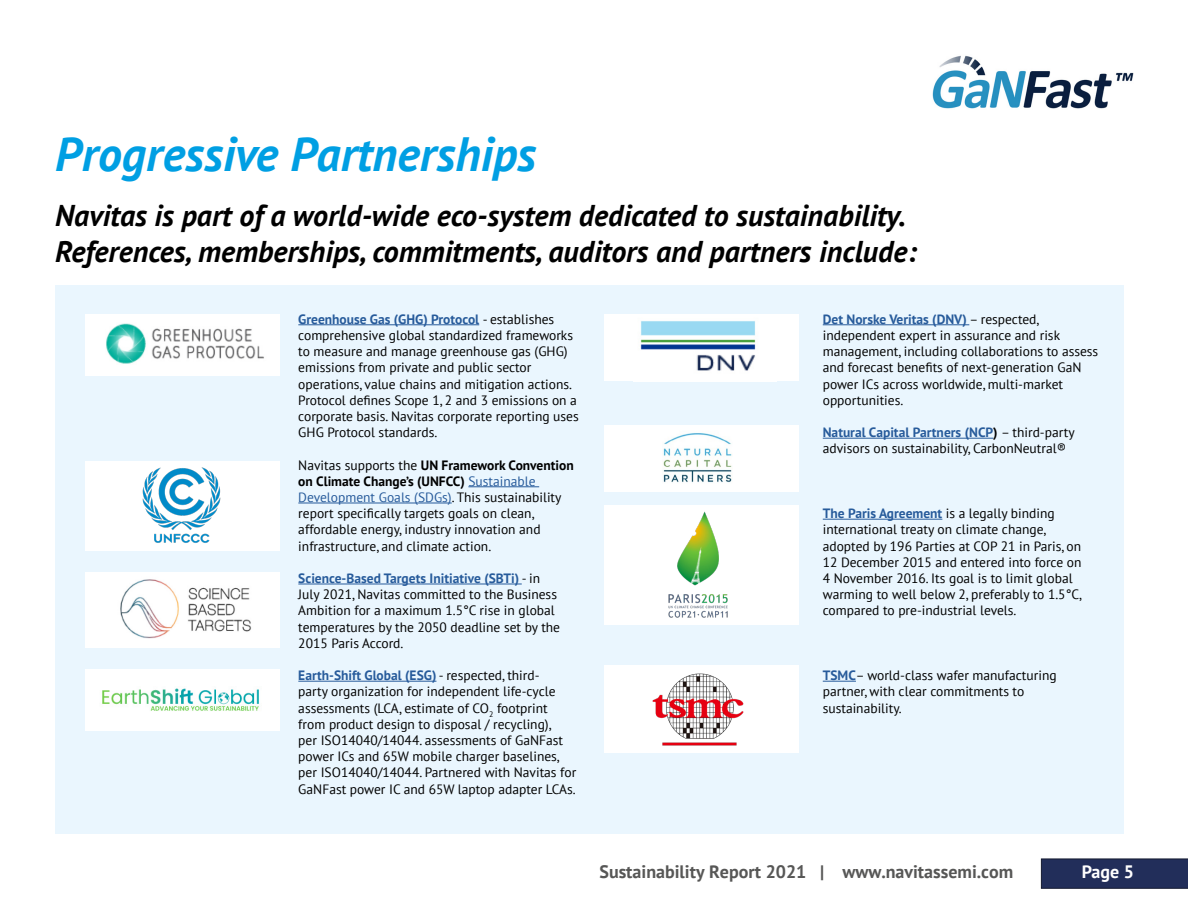
<style>
.page{position:relative;width:1188px;height:918px;background:#fff}
.page>*{position:absolute;margin:0;border:0;box-sizing:border-box;transform-origin:0 0}
.t1{font:italic 700 48px "PT Sans";color:#009fe3}
.t2{font:italic 700 30px/36px "PT Sans";color:#000}
.t3{font:700 18px "PT Sans";color:#575756}
.t4{font:700 18px "PT Sans";color:#fff}
.t5{font:13.5px/16.2px "PT Sans";color:#000}
.s1{font-weight:700;color:#275b9b}
.s2{font-weight:700}
.s3{color:#275b9b}
</style>
<div class="page">
<svg style="left:1041px;top:859px;width:147px;height:30px;background:#222d58"></svg>
<img style="left:932px;top:55px;width:202px;height:54px">
<div style="left:55px;top:285px;width:1068px;height:548px;background:#eaf6fe"></div>
<div style="left:85px;top:314px;width:195px;height:62px;background:#fff"></div>
<div style="left:604px;top:314px;width:194px;height:67px;background:#fff"></div>
<div style="left:604px;top:426px;width:194px;height:66px;background:#fff"></div>
<div style="left:604px;top:665px;width:194px;height:88px;background:#fff"></div>
<img style="left:106px;top:323px;width:158px;height:41px">
<div style="left:85px;top:572px;width:195px;height:75px;background:#fff"></div>
<img style="left:120px;top:579px;width:131px;height:60px">
<div style="left:85px;top:669px;width:195px;height:62px;background:#fff"></div>
<img style="left:102px;top:688px;width:157px;height:23px">
<img style="left:633px;top:321px;width:143px;height:61px">
<img style="left:663px;top:433px;width:69px;height:50px">
<hr style="left:298px;top:324px;width:181px;height:1px;background:#275b9b">
<hr style="left:468px;top:486px;width:71px;height:1px;background:#275b9b">
<hr style="left:298px;top:503px;width:154px;height:1px;background:#275b9b">
<hr style="left:298px;top:584px;width:224px;height:1px;background:#275b9b">
<hr style="left:298px;top:681px;width:138px;height:1px;background:#275b9b">
<hr style="left:823px;top:324px;width:146px;height:1px;background:#275b9b">
<hr style="left:823px;top:438px;width:170px;height:1px;background:#275b9b">
<hr style="left:823px;top:519px;width:119px;height:1px;background:#275b9b">
<hr style="left:823px;top:681px;width:33px;height:1px;background:#275b9b">
<div style="left:85px;top:461px;width:195px;height:89px;background:#fff"></div>
<img style="left:142px;top:467px;width:78px;height:76px">
<div style="left:604px;top:505px;width:194px;height:120px;background:#fff"></div>
<img style="left:668px;top:511px;width:60px;height:106px">
<img style="left:653px;top:674px;width:91px;height:71px">
<h1 class="t1" style="left:55px;top:122px;width:483px">Progressive Partnerships</h1>
<h2 class="t2" style="left:55px;top:197px;width:863px">Navitas is part of a world-wide eco-system dedicated to sustainability.<br>References, memberships, commitments, auditors and partners include:</h2>
<p class="t5" style="left:298px;top:311px;width:282px"><span class="s1">Greenhouse Gas (GHG) Protocol</span> - establishes comprehensive global standardized frameworks to measure and manage greenhouse gas (GHG) emissions from private and public sector operations, value chains and mitigation actions.<br>Protocol defines Scope 1, 2 and 3 emissions on a corporate basis. Navitas corporate reporting uses GHG Protocol standards.</p>
<p class="t5" style="left:298px;top:456px;width:277px">Navitas supports the <span class="s2">UN Framework Convention on Climate Change’s (UNFCC)</span> <span class="s3">Sustainable Development Goals (SDGs)</span>. This sustainability report specifically targets goals on clean, affordable energy, industry innovation and infrastructure, and climate action.</p>
<p class="t5" style="left:298px;top:570px;width:263px"><span class="s1">Science-Based Targets Initiative (SBTi)</span> - in July 2021, Navitas committed to the Business Ambition for a maximum 1.5°C rise in global temperatures by the 2050 deadline set by the 2015 Paris Accord.</p>
<p class="t5" style="left:298px;top:667px;width:279px"><span class="s1">Earth-Shift Global (ESG)</span> - respected, third-<br>party organization for independent life-cycle assessments (LCA, estimate of CO<sub>2</sub> footprint from product design to disposal / recycling),<br>per ISO14040/14044. assessments of GaNFast power ICs and 65W mobile charger baselines, per ISO14040/14044. Partnered with Navitas for GaNFast power IC and 65W laptop adapter LCAs.</p>
<p class="t5" style="left:823px;top:311px;width:277px"><span class="s1">Det Norske Veritas (DNV)</span> – respected, independent expert in assurance and risk management, including collaborations to assess and forecast benefits of next-generation GaN power ICs across worldwide, multi-market opportunities.</p>
<p class="t5" style="left:823px;top:424px;width:253px"><span class="s1">Natural Capital Partners (NCP</span><span class="s2">)</span> – third-party advisors on sustainability, CarbonNeutral®</p>
<p class="t5" style="left:823px;top:505px;width:260px"><span class="s1">The Paris Agreement</span> is a legally binding international treaty on climate change, adopted by 196 Parties at COP 21 in Paris, on 12 December 2015 and entered into force on 4 November 2016. Its goal is to limit global warming to well below 2, preferably to 1.5°C, compared to pre-industrial levels.</p>
<p class="t5" style="left:823px;top:667px;width:235px"><span class="s1">TSMC</span>– world-class wafer manufacturing partner, with clear commitments to sustainability.</p>
<h3 class="t3" style="left:599px;top:859px;width:415px">Sustainability Report 2021 | www.navitassemi.com</h3>
<h3 class="t4" style="left:1082px;top:859px;width:54px">Page 5</h3>
</div>
